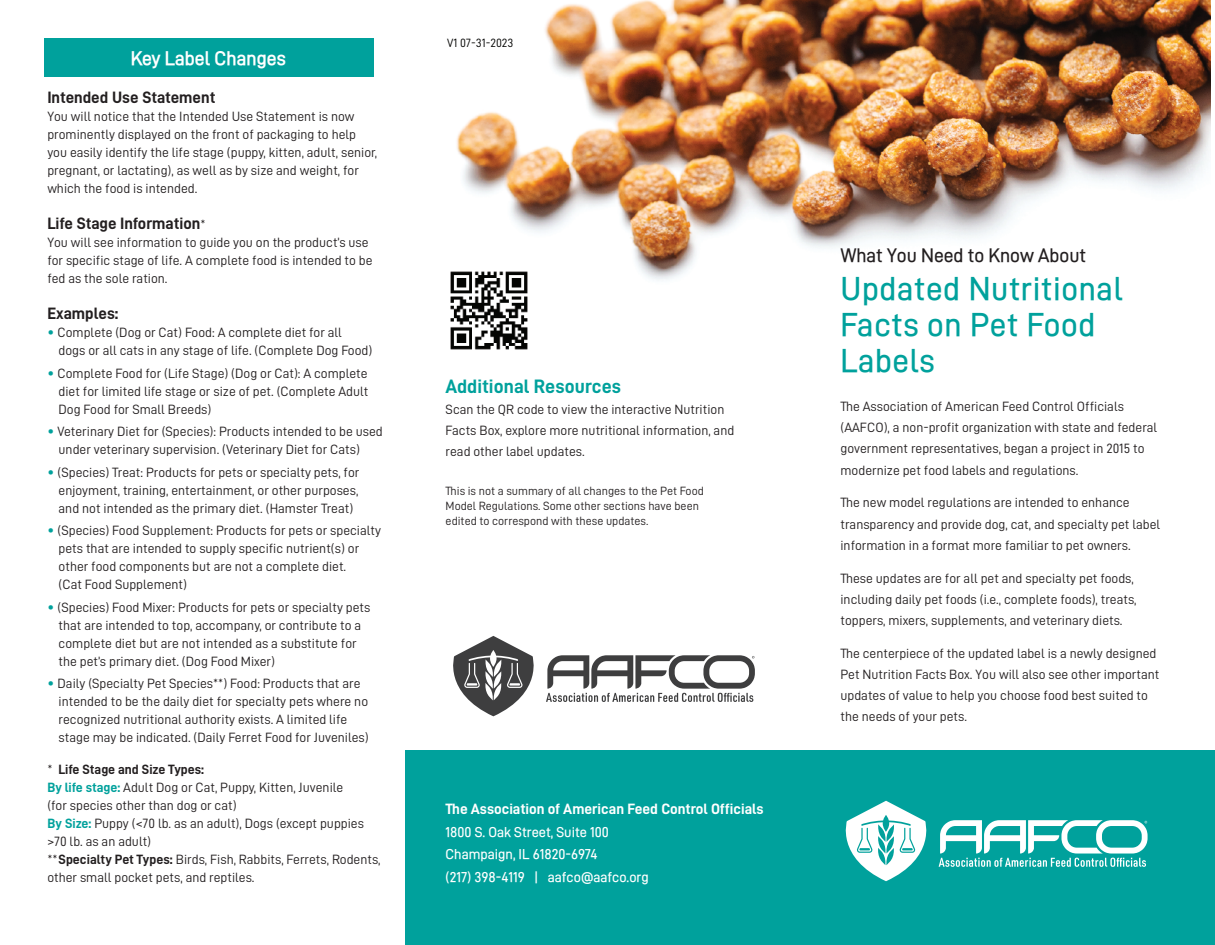
<style>
.page{position:relative;width:1215px;height:945px;background:#fff}
.page>*{position:absolute;margin:0;border:0;box-sizing:border-box;transform-origin:0 0}
.t1{font:90px "Times New Roman";color:#231f20}
.t2{font:33px/36px "D DIN PRO Medium";letter-spacing:.02em;color:#00a19c}
.t3{font:19.5px "D DIN PRO Medium";color:#231f20}
.t4{font:19.5px "D DIN PRO Bold";letter-spacing:.005em;color:#00a19c}
.t5{font:700 19.5px "D DIN PRO Semi";letter-spacing:.005em;color:#fff}
.t6{font:16.5px "D DIN PRO Bold";color:#231f20}
.t7{font:15px "D DIN PRO Bold";color:#fff}
.t8{font:14.25px/22.5px "D DIN PRO Medium";color:#fff}
.t9{font:13.5px/18px "D DIN PRO Regular";color:#231f20}
.t10{font:13.5px "D DIN PRO Bold";color:#231f20}
.t11{font:12px/15px "D DIN PRO Regular";color:#231f20}
.t12{font:12px "D DIN PRO Regular";color:#050504}
.s1{font-family:"D DIN PRO Regular";font-size:13.5px}
.s2{font-family:"D DIN PRO Bold";font-size:15px;color:#00a19c}
.s3{font-family:"D DIN PRO Regular"}
.s4{font-family:"D DIN PRO Bold";color:#00a19c}
.s5{font-family:"D DIN PRO Bold"}
</style>
<div class="page">
<div style="left:45px;top:38px;width:329px;height:39px;background:#00a19c"></div>
<img style="left:456px;top:0;width:755px;height:281px">
<div style="left:405px;top:750px;width:810px;height:194px;background:#00a19c"></div>
<svg style="left:845px;top:801px;width:303px;height:80px"></svg>
<svg style="left:453px;top:636px;width:302px;height:80px"></svg>
<img style="left:450px;top:260px;width:89px;height:90px">
<h3 class="t5" style="left:131px;top:47px;width:157px">Key Label Changes</h3>
<p class="t12" style="left:447px;top:36px;width:68px">V1 07-31-2023</p>
<p class="t6" style="left:47px;top:89px;width:170px">Intended Use Statement</p>
<p class="t9" style="left:47px;top:108px;width:331px">You will notice that the Intended Use Statement is now prominently displayed on the front of packaging to help you easily identify the life stage (puppy, kitten, adult, senior, pregnant, or lactating), as well as by size and weight, for which the food is intended.</p>
<p class="t6" style="left:47px;top:215px;width:160px">Life Stage Information<span class="s1">*</span></p>
<p class="t9" style="left:47px;top:234px;width:327px">You will see information to guide you on the product’s use for specific stage of life. A complete food is intended to be fed as the sole ration.</p>
<p class="t6" style="left:47px;top:305px;width:73px">Examples:</p>
<p class="t9" style="left:59px;top:324px;width:315px;text-indent:-11px"><span class="s2">•</span> Complete (Dog or Cat) Food: A complete diet for all<br>dogs or all cats in any stage of life. (Complete Dog Food)</p>
<p class="t9" style="left:59px;top:364px;width:311px;text-align:justify;text-indent:-11px"><span class="s2">•</span> Complete Food for (Life Stage) (Dog or Cat): A complete diet for limited life stage or size of pet. (Complete Adult Dog Food for Small Breeds)</p>
<p class="t9" style="left:59px;top:423px;width:326px;text-indent:-11px"><span class="s2">•</span> Veterinary Diet for (Species): Products intended to be used under veterinary supervision. (Veterinary Diet for Cats)</p>
<p class="t9" style="left:59px;top:463px;width:302px;text-align:justify;text-indent:-11px"><span class="s2">•</span> (Species) Treat: Products for pets or specialty pets, for enjoyment, training, entertainment, or other purposes, and not intended as the primary diet. (Hamster Treat)</p>
<p class="t9" style="left:59px;top:522px;width:324px;text-indent:-11px"><span class="s2">•</span> (Species) Food Supplement: Products for pets or specialty pets that are intended to supply specific nutrient(s) or other food components but are not a complete diet.<br>(Cat Food Supplement)</p>
<p class="t9" style="left:59px;top:598px;width:313px;text-indent:-11px"><span class="s2">•</span> (Species) Food Mixer: Products for pets or specialty pets that are intended to top, accompany, or contribute to a complete diet but are not intended as a substitute for the pet’s primary diet. (Dog Food Mixer)</p>
<p class="t9" style="left:59px;top:675px;width:312px;text-indent:-11px"><span class="s2">•</span> Daily (Specialty Pet Species**) Food: Products that are intended to be the daily diet for specialty pets where no recognized nutritional authority exists. A limited life stage may be indicated. (Daily Ferret Food for Juveniles)</p>
<p class="t10" style="left:47px;top:762px;width:158px"><span class="s3">*</span> Life Stage and Size Types:</p>
<p class="t9" style="left:47px;top:778px;width:335px"><span class="s4">By life stage:</span> Adult Dog or Cat, Puppy, Kitten, Juvenile<br>(for species other than dog or cat)<br><span class="s4">By Size:</span> Puppy (&lt;70 lb. as an adult), Dogs (except puppies &gt;70 lb. as an adult)<br>** <span class="s5">Specialty Pet Types:</span> Birds, Fish, Rabbits, Ferrets, Rodents, other small pocket pets, and reptiles.</p>
<h3 class="t3" style="left:841px;top:245px;width:247px">What You Need to Know About</h3>
<h2 class="t2" style="left:841px;top:270px;width:284px">Updated Nutritional<br>Facts on Pet Food<br>Labels</h2>
<h1 class="t1" style="left:239px;top:343px;width:741px">OUTSIDE PANELS</h1>
<h3 class="t4" style="left:446px;top:375px;width:177px">Additional Resources</h3>
<p class="t9" style="left:446px;top:398px;width:290px;line-height:21px">Scan the QR code to view the interactive Nutrition<br>Facts Box, explore more nutritional information, and read other label updates.</p>
<p class="t9" style="left:841px;top:396px;width:318px;line-height:21px">The Association of American Feed Control Officials (AAFCO), a non-profit organization with state and federal government representatives, began a project in 2015 to modernize pet food labels and regulations.</p>
<p class="t9" style="left:841px;top:492px;width:321px;line-height:21px">The new model regulations are intended to enhance transparency and provide dog, cat, and specialty pet label information in a format more familiar to pet owners.</p>
<p class="t9" style="left:841px;top:567px;width:298px;line-height:21px">These updates are for all pet and specialty pet foods, including daily pet foods (i.e., complete foods), treats, toppers, mixers, supplements, and veterinary diets.</p>
<p class="t9" style="left:841px;top:642px;width:320px;line-height:21px">The centerpiece of the updated label is a newly designed Pet Nutrition Facts Box. You will also see other important updates of value to help you choose food best suited to the needs of your pets.</p>
<p class="t11" style="left:446px;top:483px;width:260px">This is not a summary of all changes to the Pet Food<br>Model Regulations. Some other sections have been edited to correspond with these updates.</p>
<p class="t7" style="left:446px;top:801px;width:320px">The Association of American Feed Control Officials</p>
<p class="t8" style="left:446px;top:820px;width:205px">1800 S. Oak Street, Suite 100<br>Champaign, IL 61820-6974<br>(217) 398-4119 | aafco@aafco.org</p>
</div>
